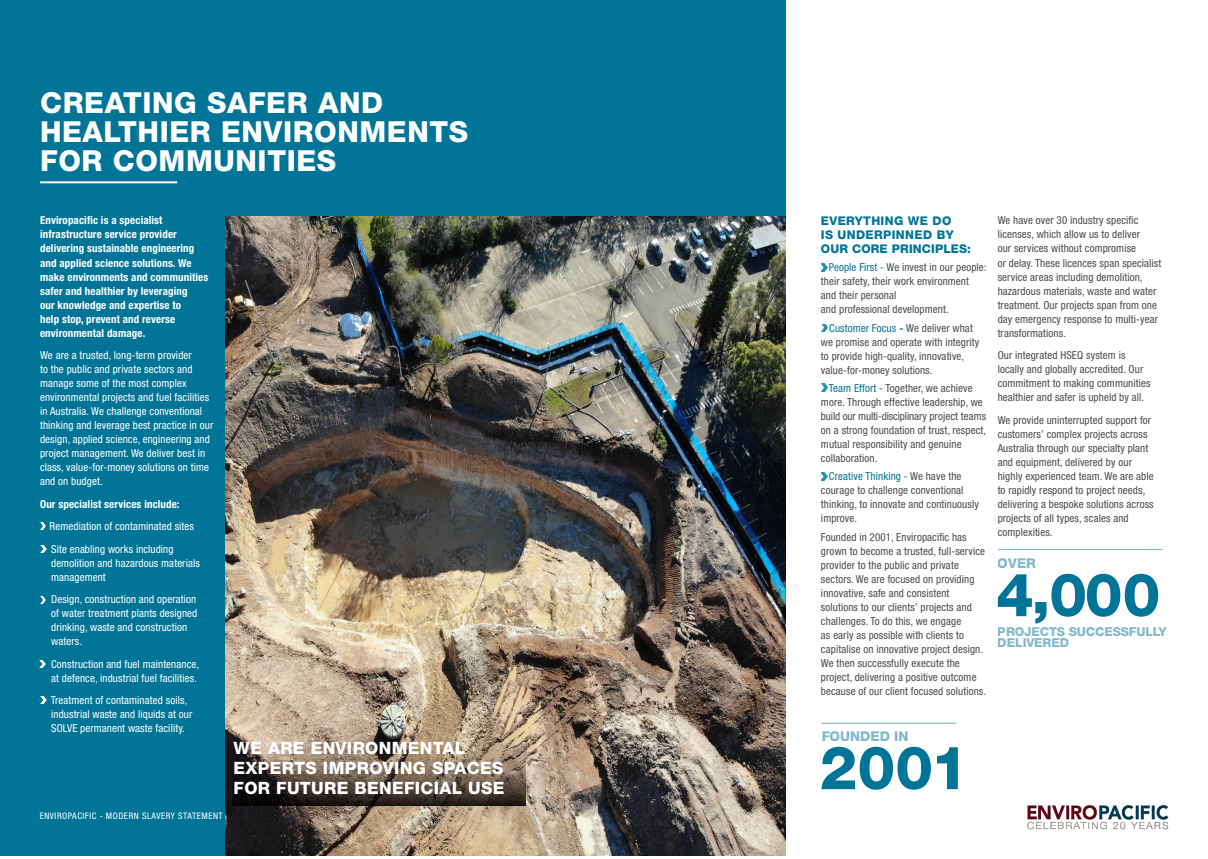
<style>
.page{position:relative;width:1208px;height:859px;background:#fff}
.page>*{position:absolute;margin:0;border:0;box-sizing:border-box;transform-origin:0 0}
.t1{font:800 60px "Helvetica Neue LT Std";color:#007598}
.WHITE_HEADINGS{font:800 29px/29px "Helvetica Neue LT Std";letter-spacing:.02em;color:#fff}
.t2{font:800 17px/19.7px "Helvetica Neue LT Std";letter-spacing:.02em;color:#fff}
.t3{font:800 13.6px "Helvetica Neue LT Std";color:#007598}
.t4{font:800 12.3px/11.6px "Helvetica Neue LT Std";letter-spacing:-.01em;color:#007598}
.t5{font:800 12px/14px "Helvetica Neue LT Std";letter-spacing:.03em;color:#007598}
.Bullets{font:condensed 11px/14px "Helvetica Neue LT Std";letter-spacing:.01em;color:#4b4c4d}
.t6{font:condensed 11px/14px "Helvetica Neue LT Std";letter-spacing:.01em;color:#fff}
.t7{font:700 condensed 11px/14px "Helvetica Neue LT Std";letter-spacing:.01em;color:#fff}
.t8{font:condensed 9px "Helvetica Neue LT Std";letter-spacing:.06em;color:#fff}
.s1{color:#007598}
.s2{font-weight:500;font-stretch:normal;color:#007598}
</style>
<div class="page">
<img style="left:1027px;top:806px;width:142px;height:24px">
<div style="left:0;top:0;width:604px;height:856px;background:#007598"></div>
<svg style="left:40px;top:523px;width:6px;height:7px"></svg>
<hr style="left:40px;top:181px;width:137px;height:2px;background:#fff">
<div style="left:599px;top:0;width:187px;height:856px;background:#007598"></div>
<svg style="left:821px;top:264px;width:6px;height:7px"></svg>
<svg style="left:821px;top:473px;width:6px;height:7px"></svg>
<hr style="left:821px;top:723px;width:135px;height:1px;background:#007598">
<hr style="left:998px;top:549px;width:164px;height:1px;background:#007598">
<img style="left:225px;top:216px;width:560px;height:640px">
<svg style="left:232px;top:740px;width:294px;height:65px;background:#67594b"></svg>
<svg style="left:40px;top:545px;width:6px;height:7px"></svg>
<svg style="left:40px;top:596px;width:6px;height:8px"></svg>
<svg style="left:40px;top:660px;width:6px;height:8px"></svg>
<svg style="left:40px;top:696px;width:6px;height:8px"></svg>
<svg style="left:821px;top:324px;width:6px;height:8px"></svg>
<svg style="left:821px;top:384px;width:6px;height:8px"></svg>
<p class="WHITE_HEADINGS" style="left:40px;top:89px;width:429px">CREATING SAFER AND<br>HEALTHIER ENVIRONMENTS<br>FOR COMMUNITIES</p>
<p class="t7" style="left:40px;top:213px;width:170px">Enviropacific is a specialist infrastructure service provider delivering sustainable engineering and applied science solutions. We make environments and communities safer and healthier by leveraging<br>our knowledge and expertise to<br>help stop, prevent and reverse environmental damage.</p>
<p class="t6" style="left:40px;top:348px;width:175px">We are a trusted, long-term provider<br>to the public and private sectors and manage some of the most complex environmental projects and fuel facilities in Australia. We challenge conventional thinking and leverage best practice in our design, applied science, engineering and project management. We deliver best in class, value-for-money solutions on time and on budget.</p>
<p class="t7" style="left:40px;top:496px;width:141px">Our specialist services include:</p>
<p class="t6" style="left:50px;top:519px;width:146px">Remediation of contaminated sites</p>
<p class="t6" style="left:51px;top:542px;width:150px">Site enabling works including demolition and hazardous materials management</p>
<p class="t6" style="left:51px;top:592px;width:148px">Design, construction and operation of water treatment plants designed drinking, waste and construction waters.</p>
<p class="t6" style="left:51px;top:657px;width:149px">Construction and fuel maintenance, at defence, industrial fuel facilities.</p>
<p class="t6" style="left:51px;top:693px;width:143px">Treatment of contaminated soils, industrial waste and liquids at our<br>SOLVE permanent waste facility.</p>
<p class="t8" style="left:40px;top:811px;width:184px">ENVIROPACIFIC - MODERN SLAVERY STATEMENT</p>
<p class="t2" style="left:234px;top:738px;width:272px">WE ARE ENVIRONMENTAL<br>EXPERTS IMPROVING SPACES<br>FOR FUTURE BENEFICIAL USE</p>
<p class="t5" style="left:821px;top:214px;width:152px">EVERYTHING WE DO<br>IS UNDERPINNED BY<br>OUR CORE PRINCIPLES:</p>
<p class="Bullets" style="left:821px;top:260px;width:167px;text-indent:8px"><span class="s1">People First -</span> We invest in our people: their safety, their work environment and their personal<br>and professional development.</p>
<p class="Bullets" style="left:821px;top:321px;width:160px;text-indent:8px"><span class="s1">Customer Focus</span> <span class="s2">-</span> We deliver what we promise and operate with integrity to provide high-quality, innovative, value-for-money solutions.</p>
<p class="Bullets" style="left:821px;top:381px;width:167px;text-indent:8px"><span class="s1">Team Effort -</span> Together, we achieve more. Through effective leadership, we build our multi-disciplinary project teams on a strong foundation of trust, respect, mutual responsibility and genuine collaboration.</p>
<p class="Bullets" style="left:821px;top:469px;width:159px;text-indent:8px"><span class="s1">Creative Thinking -</span> We have the courage to challenge conventional thinking, to innovate and continuously improve.</p>
<p class="Bullets" style="left:821px;top:529px;width:167px">Founded in 2001, Enviropacific has grown to become a trusted, full-service provider to the public and private sectors. We are focused on providing innovative, safe and consistent solutions to our clients’ projects and challenges. To do this, we engage<br>as early as possible with clients to capitalise on innovative project design.<br>We then successfully execute the project, delivering a positive outcome because of our client focused solutions.</p>
<p class="Bullets" style="left:997px;top:214px;width:165px">We have over 30 industry specific licenses, which allow us to deliver<br>our services without compromise<br>or delay. These licences span specialist service areas including demolition, hazardous materials, waste and water treatment. Our projects span from one day emergency response to multi-year transformations.</p>
<p class="Bullets" style="left:997px;top:348px;width:154px">Our integrated HSEQ system is locally and globally accredited. Our commitment to making communities healthier and safer is upheld by all.</p>
<p class="Bullets" style="left:997px;top:413px;width:158px">We provide uninterrupted support for customers’ complex projects across Australia through our specialty plant and equipment, delivered by our highly experienced team. We are able to rapidly respond to project needs, delivering a bespoke solutions across projects of all types, scales and complexities.</p>
<p class="t3" style="left:997px;top:555px;width:40px">OVER</p>
<p class="t1" style="left:996px;top:559px;width:166px">4,000</p>
<p class="t4" style="left:997px;top:626px;width:171px">PROJECTS SUCCESSFULLY<br>DELIVERED</p>
<p class="t3" style="left:821px;top:728px;width:89px">FOUNDED IN</p>
<p class="t1" style="left:819px;top:732px;width:150px">2001</p>
</div>
